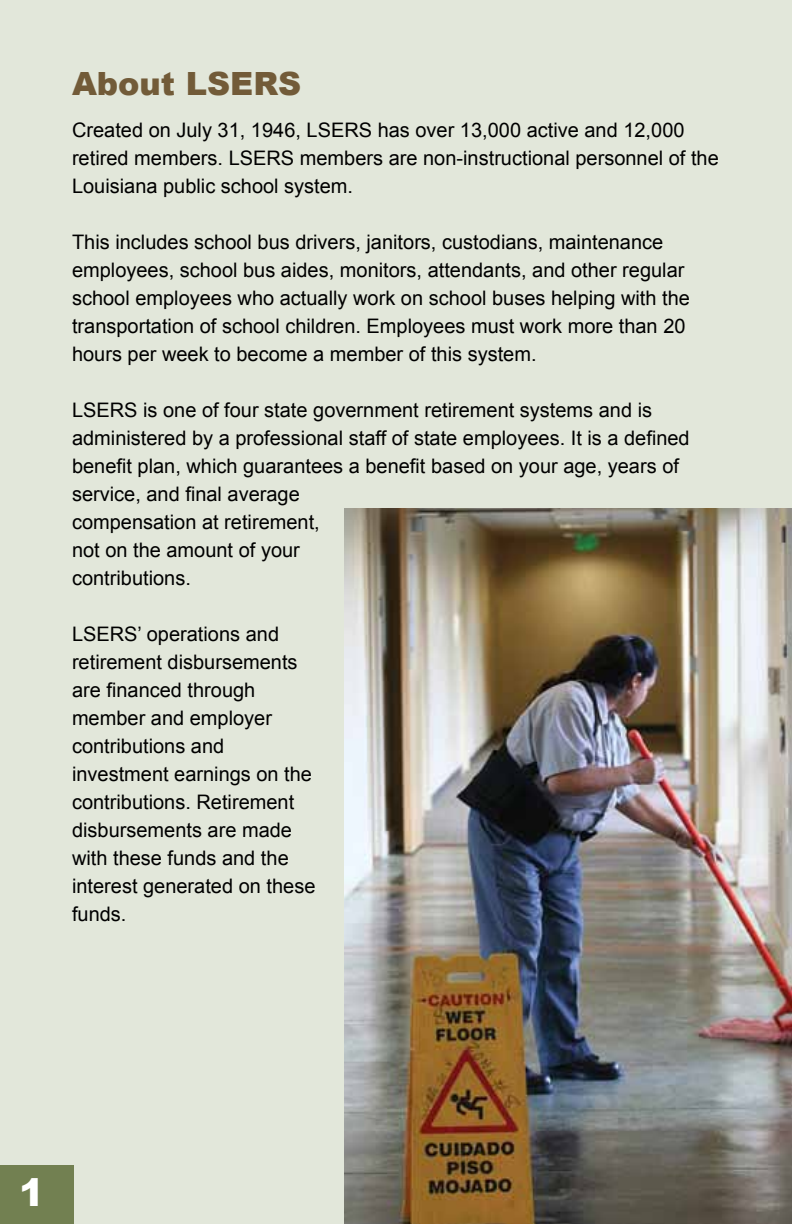
<style>
.page{position:relative;width:792px;height:1224px;background:#e2e7da}
.page>*{position:absolute;margin:0;border:0;box-sizing:border-box;transform-origin:0 0}
.t1{font:900 38px "Arial";color:#fff}
.t2{font:900 32px "Arial";color:#725b38}
.t3{font:20px/28px "Arial";color:#000}
</style>
<div class="page">
<img style="left:344px;top:509px;width:448px;height:715px">
<div style="left:0;top:1165px;width:73px;height:59px;background:#728051"></div>
<h2 class="t2" style="left:72px;top:60px;width:231px">About LSERS</h2>
<p class="t3" style="left:72px;top:116px;width:648px">Created on July 31, 1946, LSERS has over 13,000 active and 12,000 retired members. LSERS members are non-instructional personnel of the<br>Louisiana public school system.</p>
<p class="t3" style="left:72px;top:228px;width:620px">This includes school bus drivers, janitors, custodians, maintenance employees, school bus aides, monitors, attendants, and other regular school employees who actually work on school buses helping with the transportation of school children. Employees must work more than 20 hours per week to become a member of this system.</p>
<p class="t3" style="left:72px;top:396px;width:619px">LSERS is one of four state government retirement systems and is administered by a professional staff of state employees. It is a defined benefit plan, which guarantees a benefit based on your age, years of service, and final average<br>compensation at retirement,<br>not on the amount of your<br>contributions.</p>
<p class="t3" style="left:72px;top:620px;width:245px">LSERS’ operations and retirement disbursements are financed through member and employer contributions and investment earnings on the contributions. Retirement disbursements are made with these funds and the interest generated on these funds.</p>
<h1 class="t1" style="left:19px;top:1165px;width:27px">1</h1>
</div>
